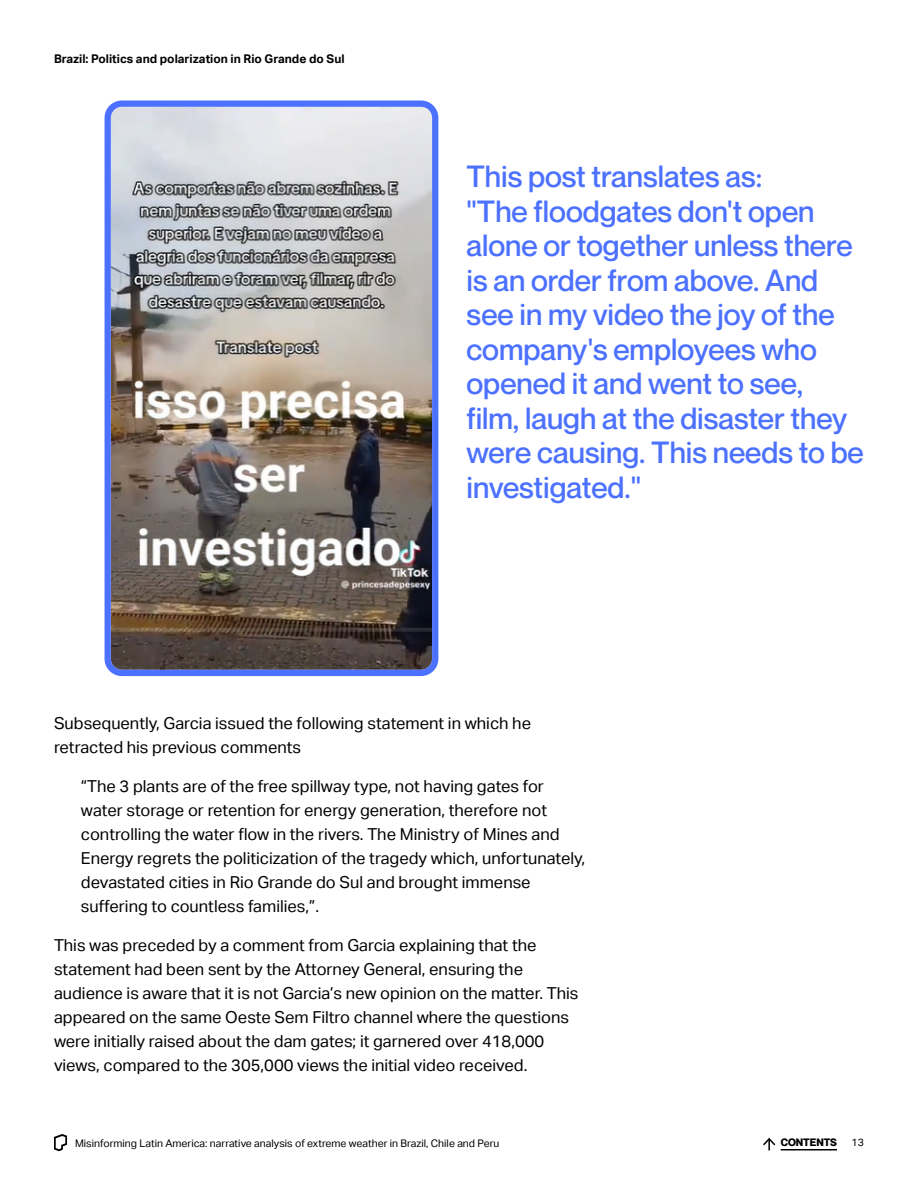
<style>
.page{position:relative;width:918px;height:1188px;background:#fff}
.page>*{position:absolute;margin:0;border:0;box-sizing:border-box;transform-origin:0 0}
.t1{font:500 30px/34.5px "Neue Montreal";color:#4c71ff}
.t2{font:16.5px/24px "Aktiv Grotesk";color:#000}
.t3{font:700 12px "Aktiv Grotesk";color:#000}
.t4{font:10.5px "Aktiv Grotesk";color:#000}
.t5{font:700 10.5px "Neue Montreal";color:#000}
</style>
<div class="page">
<hr style="left:781px;top:1149px;width:56px;height:1px;background:#000">
<svg style="left:54px;top:1134px;width:13px;height:17px"></svg>
<svg style="left:763px;top:1137px;width:13px;height:13px"></svg>
<img style="left:112px;top:107px;width:319px;height:562px">
<div style="left:105px;top:100px;width:333px;height:576px;border:6px solid #4c71ff;border-radius:14px"></div>
<p class="t3" style="left:54px;top:51px;width:292px">Brazil: Politics and polarization in Rio Grande do Sul</p>
<p class="t1" style="left:466px;top:159px;width:399px">This post translates as:<br>"The floodgates don't open alone or together unless there is an order from above. And see in my video the joy of the company's employees who opened it and went to see,<br>film, laugh at the disaster they were causing. This needs to be investigated."</p>
<p class="t2" style="left:54px;top:711px;width:479px">Subsequently, Garcia issued the following statement in which he retracted his previous comments</p>
<p class="t2" style="left:81px;top:774px;width:506px">“The 3 plants are of the free spillway type, not having gates for water storage or retention for energy generation, therefore not controlling the water flow in the rivers. The Ministry of Mines and Energy regrets the politicization of the tragedy which, unfortunately, devastated cities in Rio Grande do Sul and brought immense suffering to countless families,”.</p>
<p class="t2" style="left:54px;top:933px;width:526px">This was preceded by a comment from Garcia explaining that the statement had been sent by the Attorney General, ensuring the audience is aware that it is not Garcia’s new opinion on the matter. This appeared on the same Oeste Sem Filtro channel where the questions were initially raised about the dam gates; it garnered over 418,000 views, compared to the 305,000 views the initial video received.</p>
<p class="t4" style="left:75px;top:1137px;width:426px">Misinforming Latin America: narrative analysis of extreme weather in Brazil, Chile and Peru</p>
<p class="t5" style="left:781px;top:1136px;width:58px">CONTENTS</p>
<p class="t4" style="left:852px;top:1137px;width:14px">13</p>
</div>
